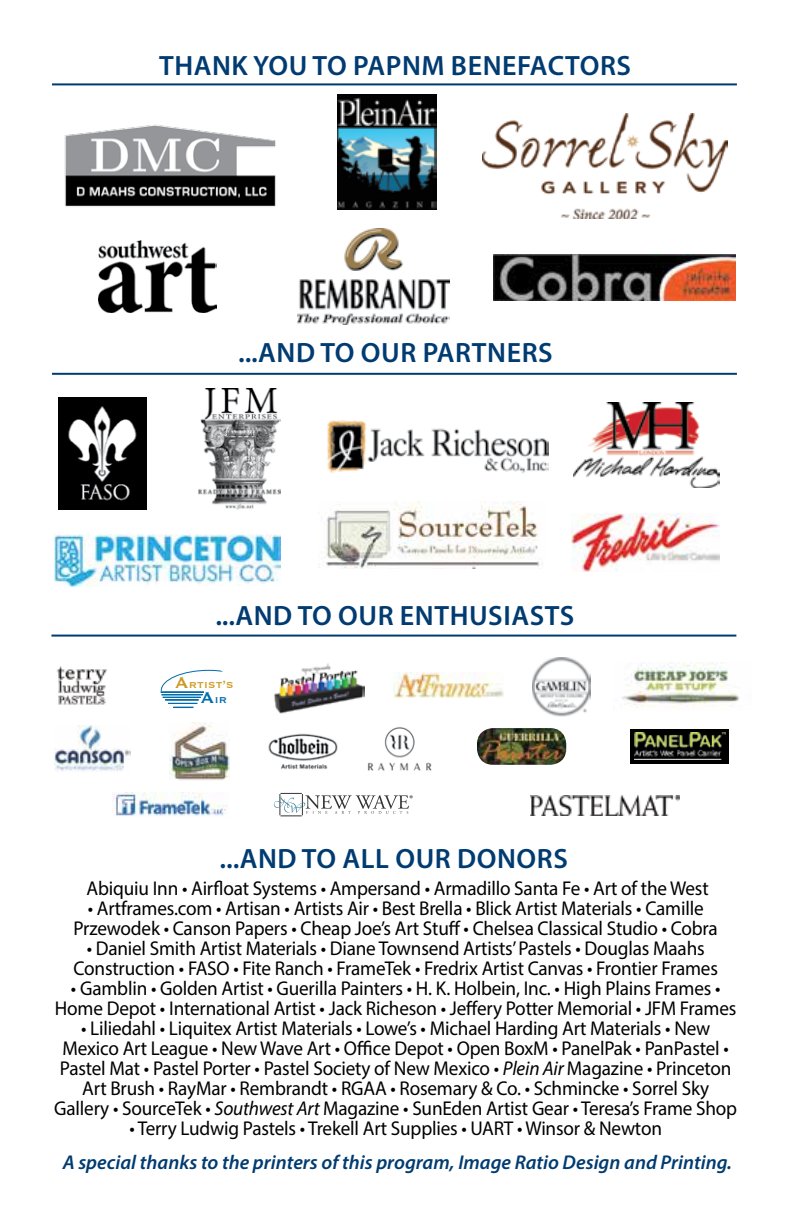
<style>
.page{position:relative;width:792px;height:1224px;background:#fff}
.page>*{position:absolute;margin:0;border:0;box-sizing:border-box;transform-origin:0 0}
.t1{font:600 28px "Myriad Pro";letter-spacing:.02em;color:#003b71}
.t2{font:20px/20px "Myriad Pro";letter-spacing:-.01em;color:#000;text-align:center;scale:.96 1}
.t3{font:italic 600 20px "Myriad Pro";color:#003b71}
.t4{font:13.4px "Copperplate";color:#cc9924}
.t5{font:13.4px "Copperplate";color:#006caa}
.t6{font:11.2px "Adobe Garamond Pro";color:#010101}
.s1{font-size:20.2px}
.s2{font-style:italic}
</style>
<div class="page">
<img style="left:337px;top:95px;width:100px;height:115px">
<img style="left:98px;top:241px;width:119px;height:71px">
<img style="left:64px;top:124px;width:212px;height:83px">
<img style="left:493px;top:255px;width:243px;height:45px">
<img style="left:297px;top:228px;width:153px;height:97px">
<img style="left:482px;top:113px;width:245px;height:105px">
<img style="left:58px;top:398px;width:89px;height:112px">
<img style="left:572px;top:514px;width:147px;height:57px">
<img style="left:198px;top:389px;width:82px;height:121px">
<img style="left:573px;top:402px;width:146px;height:86px">
<img style="left:319px;top:501px;width:224px;height:67px">
<img style="left:326px;top:420px;width:223px;height:54px">
<img style="left:54px;top:535px;width:226px;height:51px">
<img style="left:530px;top:795px;width:150px;height:20px">
<img style="left:477px;top:728px;width:89px;height:37px">
<img style="left:532px;top:657px;width:58px;height:59px">
<svg style="left:274px;top:793px;width:135px;height:24px"></svg>
<img style="left:169px;top:722px;width:61px;height:58px">
<img style="left:56px;top:666px;width:50px;height:39px">
<img style="left:394px;top:672px;width:109px;height:26px">
<img style="left:273px;top:663px;width:91px;height:51px">
<svg style="left:161px;top:669px;width:62px;height:40px"></svg>
<img style="left:55px;top:726px;width:75px;height:45px">
<img style="left:268px;top:733px;width:70px;height:36px">
<img style="left:113px;top:793px;width:114px;height:23px">
<img style="left:367px;top:727px;width:65px;height:44px">
<img style="left:621px;top:663px;width:119px;height:45px">
<div style="left:631px;top:729px;width:98px;height:35px;background:#000"></div>
<img style="left:635px;top:733px;width:91px;height:27px">
<hr style="left:52px;top:83px;width:685px;height:2px;background:#003b71">
<hr style="left:52px;top:373px;width:685px;height:2px;background:#003b71">
<hr style="left:51px;top:635px;width:685px;height:2px;background:#003b71">
<h1 class="t1" style="left:159px;top:48px;width:473px">THANK YOU TO PAPNM BENEFACTORS</h1>
<h1 class="t1" style="left:238px;top:335px;width:316px">...AND TO OUR PARTNERS</h1>
<h1 class="t1" style="left:215px;top:597px;width:361px">...AND TO OUR ENTHUSIASTS</h1>
<p class="t4" style="left:175px;top:676px;width:60px"><span class="s1">A</span>rtist’s</p>
<p class="t5" style="left:201px;top:691px;width:28px"><span class="s1">A</span>ir</p>
<p class="t6" style="left:409px;top:793px;width:5px">®</p>
<h1 class="t1" style="left:220px;top:841px;width:350px">...AND TO ALL OUR DONORS</h1>
<p class="t2" style="left:87px;top:878px;width:650px">Abiquiu Inn • Airfloat Systems • Ampersand • Armadillo Santa Fe • Art of the West</p>
<p class="t2" style="left:74px;top:898px;width:673px">• Artframes.com • Artisan • Artists Air • Best Brella • Blick Artist Materials • Camille<br>Przewodek • Canson Papers • Cheap Joe’s Art Stuff • Chelsea Classical Studio • Cobra</p>
<p class="t2" style="left:74px;top:938px;width:673px">• Daniel Smith Artist Materials • Diane Townsend Artists’ Pastels • Douglas Maahs<br>Construction • FASO • Fite Ranch • FrameTek • Fredrix Artist Canvas • Frontier Frames</p>
<p class="t2" style="left:55px;top:978px;width:711px">• Gamblin • Golden Artist • Guerilla Painters • H. K. Holbein, Inc. • High Plains Frames •<br>Home Depot • International Artist • Jack Richeson • Jeffery Potter Memorial • JFM Frames</p>
<p class="t2" style="left:54px;top:1018px;width:713px">• Liliedahl • Liquitex Artist Materials • Lowe’s • Michael Harding Art Materials • New Mexico Art League • New Wave Art • Office Depot • Open BoxM • PanelPak • PanPastel • Pastel Mat • Pastel Porter • Pastel Society of New Mexico • <span class="s2">Plein Air</span> Magazine • Princeton Art Brush • RayMar • Rembrandt • RGAA • Rosemary &amp; Co. • Schmincke • Sorrel Sky Gallery • SourceTek • <span class="s2">Southwest Art</span> Magazine • SunEden Artist Gear • Teresa’s Frame Shop</p>
<p class="t2" style="left:129px;top:1118px;width:556px">• Terry Ludwig Pastels • Trekell Art Supplies • UART • Winsor &amp; Newton</p>
<p class="t3" style="left:63px;top:1150px;width:671px">A special thanks to the printers of this program, Image Ratio Design and Printing.</p>
</div>
